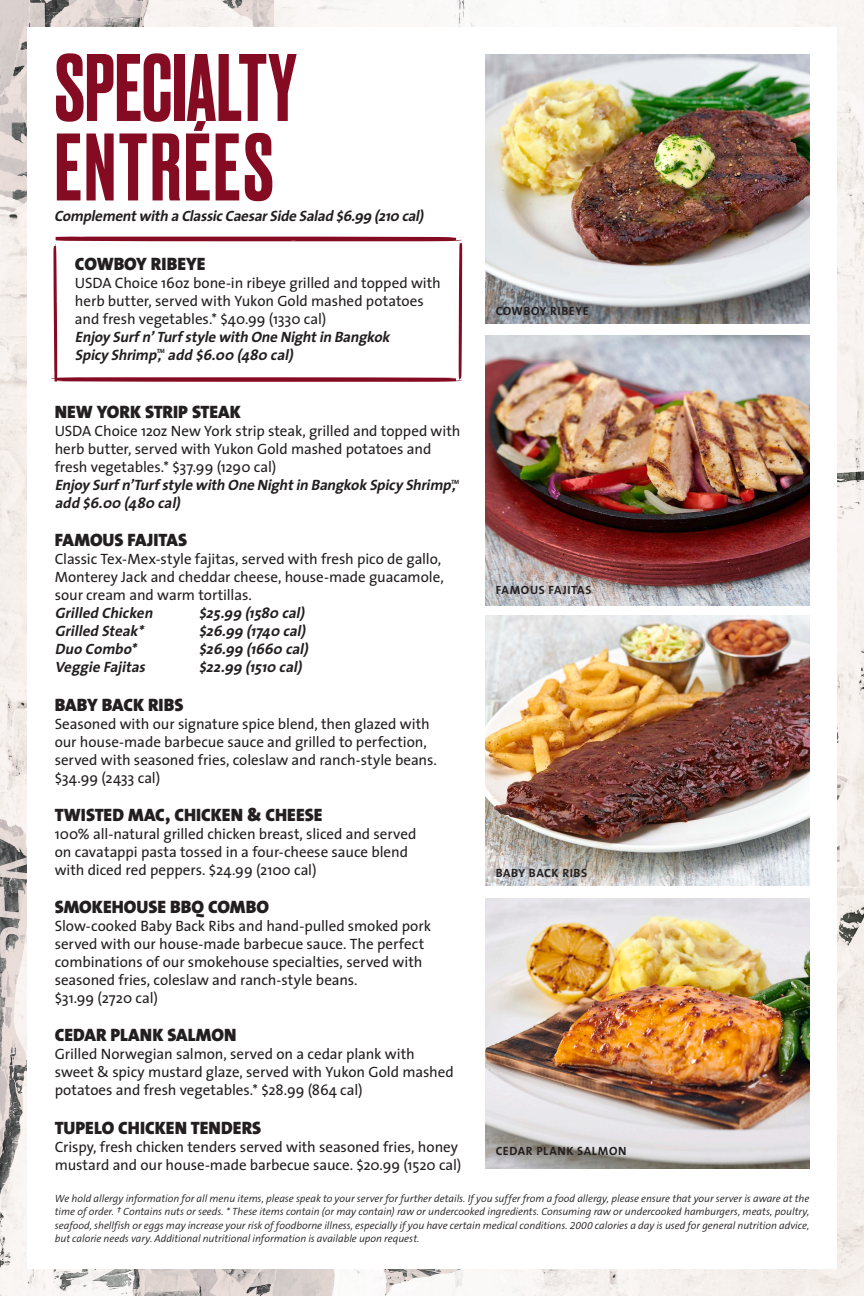
<style>
.page{position:relative;width:864px;height:1296px;background:#fff}
.page>*{position:absolute;margin:0;border:0;box-sizing:border-box;transform-origin:0 0}
.t1{font:500 90px/79.5px "Druk";letter-spacing:.015em;color:#850b22}
.t2{font:900 18px "The Sans B9";color:#231f20}
.t3{font:15px/18px "The Sans Cafe Plain";letter-spacing:-.005em;color:#231f20}
.t4{font:italic 700 15px "The Sans";color:#231f20}
.t5{font:700 12px "The Sans B7";letter-spacing:.045em;color:#231f20}
.t6{font:italic 300 10.5px/13.5px "The Sans B4";letter-spacing:-.005em;color:#231f20;text-align:justify}
.t7{font:italic 700 6.15px "The Sans";color:#231f20}
.s1{font-family:"The Sans";font-weight:700;font-style:italic}
</style>
<div class="page">
<img style="left:0;top:0;width:864px;height:1296px">
<img style="left:0;top:764px;width:581px;height:532px">
<img style="left:0;top:0;width:305px;height:508px">
<div style="left:27px;top:27px;width:810px;height:1242px;background:#fff"></div>
<svg style="left:49px;top:237px;width:415px;height:145px"></svg>
<img style="left:486px;top:54px;width:324px;height:270px">
<img style="left:486px;top:615px;width:324px;height:270px">
<img style="left:486px;top:335px;width:324px;height:270px">
<img style="left:486px;top:898px;width:324px;height:270px">
<p class="t1" style="left:55px;top:43px;width:243px">SPECIALTY<br>ENTRÉES</p>
<p class="t4" style="left:54px;top:203px;width:375px">ComplementwithaClassicCaesarSideSalad$6.99(210 cal)</p>
<p class="t2" style="left:75px;top:254px;width:132px">COWBOY RIBEYE</p>
<p class="t3" style="left:75px;top:273px;width:367px">USDA Choice 16oz bone-in ribeye grilled and topped with herb butter, served with Yukon Gold mashed potatoes and fresh vegetables.* $40.99 (1330 cal)<br><span class="s1">EnjoySurfn’TurfstylewithOneNightinBangkok<br>Spicy Shrimp, add $6.00 (480 cal)</span></p>
<p class="t7" style="left:157px;top:346px;width:11px">TM</p>
<p class="t2" style="left:55px;top:402px;width:188px">NEW YORK STRIP STEAK</p>
<p class="t3" style="left:55px;top:422px;width:407px">USDA Choice 12oz New York strip steak, grilled and topped with herb butter, served with Yukon Gold mashed potatoes and fresh vegetables.* $37.99 (1290 cal)<br><span class="s1">EnjoySurfn’TurfstylewithOneNightinBangkokSpicyShrimp,</span></p>
<p class="t7" style="left:451px;top:476px;width:11px">TM</p>
<p class="t4" style="left:55px;top:490px;width:131px">add $6.00 (480 cal)</p>
<p class="t2" style="left:55px;top:531px;width:134px">FAMOUS FAJITAS</p>
<p class="t3" style="left:55px;top:550px;width:391px">Classic Tex-Mex-style fajitas, served with fresh pico de gallo, Monterey Jack and cheddar cheese, house-made guacamole, sour cream and warm tortillas.<br><span class="s1">Grilled Chicken</span></p>
<p class="t4" style="left:199px;top:601px;width:111px">$25.99 (1580 cal)</p>
<p class="t5" style="left:496px;top:304px;width:95px">COWBOY RIBEYE</p>
<p class="t5" style="left:496px;top:584px;width:97px">FAMOUS FAJITAS</p>
<p class="t4" style="left:55px;top:619px;width:95px">Grilled Steak*</p>
<p class="t4" style="left:199px;top:619px;width:113px">$26.99 (1740 cal)</p>
<p class="t4" style="left:55px;top:637px;width:88px">Duo Combo*</p>
<p class="t4" style="left:199px;top:637px;width:115px">$26.99 (1660 cal)</p>
<p class="t4" style="left:55px;top:655px;width:96px">VeggieFaj itas</p>
<p class="t4" style="left:199px;top:655px;width:109px">$22.99 (1510 cal)</p>
<p class="t2" style="left:55px;top:695px;width:130px">BABY BACK RIBS</p>
<p class="t3" style="left:55px;top:714px;width:384px">Seasoned with our signature spice blend, then glazed with our house-made barbecue sauce and grilled to perfection, served with seasoned fries, coleslaw and ranch-style beans. $34.99 (2433 cal)</p>
<p class="t2" style="left:55px;top:805px;width:269px">TWISTED MAC, CHICKEN &amp; CHEESE</p>
<p class="t3" style="left:55px;top:825px;width:363px">100% all-natural grilled chicken breast, sliced and served on cavatappi pasta tossed in a four-cheese sauce blend with diced red peppers. $24.99 (2100 cal)</p>
<p class="t2" style="left:55px;top:897px;width:216px">SMOKEHOUSE BBQ COMBO</p>
<p class="t3" style="left:55px;top:917px;width:378px">Slow-cooked Baby Back Ribs and hand-pulled smoked pork served with our house-made barbecue sauce. The perfect combinations of our smokehouse specialties, served with seasoned fries, coleslaw and ranch-style beans.<br>$31.99 (2720 cal)</p>
<p class="t2" style="left:55px;top:1026px;width:183px">CEDAR PLANK SALMON</p>
<p class="t3" style="left:55px;top:1045px;width:401px">Grilled Norwegian salmon, served on a cedar plank with sweet &amp; spicy mustard glaze, served with Yukon Gold mashed potatoes and fresh vegetables.* $28.99 (864 cal)</p>
<p class="t2" style="left:55px;top:1118px;width:208px">TUPELO CHICKEN TENDERS</p>
<p class="t3" style="left:55px;top:1137px;width:408px">Crispy, fresh chicken tenders served with seasoned fries, honey mustard and our house-made barbecue sauce. $20.99 (1520 cal)</p>
<p class="t6" style="left:55px;top:1192px;width:756px">We hold allergy information for all menu items, please speak to your server for further details. If you suffer from a food allergy, please ensure that your server is aware at the time of order. † Contains nuts or seeds. * These items contain (or may contain) raw or undercooked ingredients. Consuming raw or undercooked hamburgers, meats, poultry, seafood, shellfish or eggs may increase your risk of foodborne illness, especially if you have certain medical conditions. 2000 calories a day is used for general nutrition advice, but calorie needs vary. Additional nutritional information is available upon request.</p>
<p class="t5" style="left:496px;top:867px;width:93px">BABY BACK RIBS</p>
<p class="t5" style="left:496px;top:1145px;width:132px">CEDAR PLANK SALMON</p>
</div>
